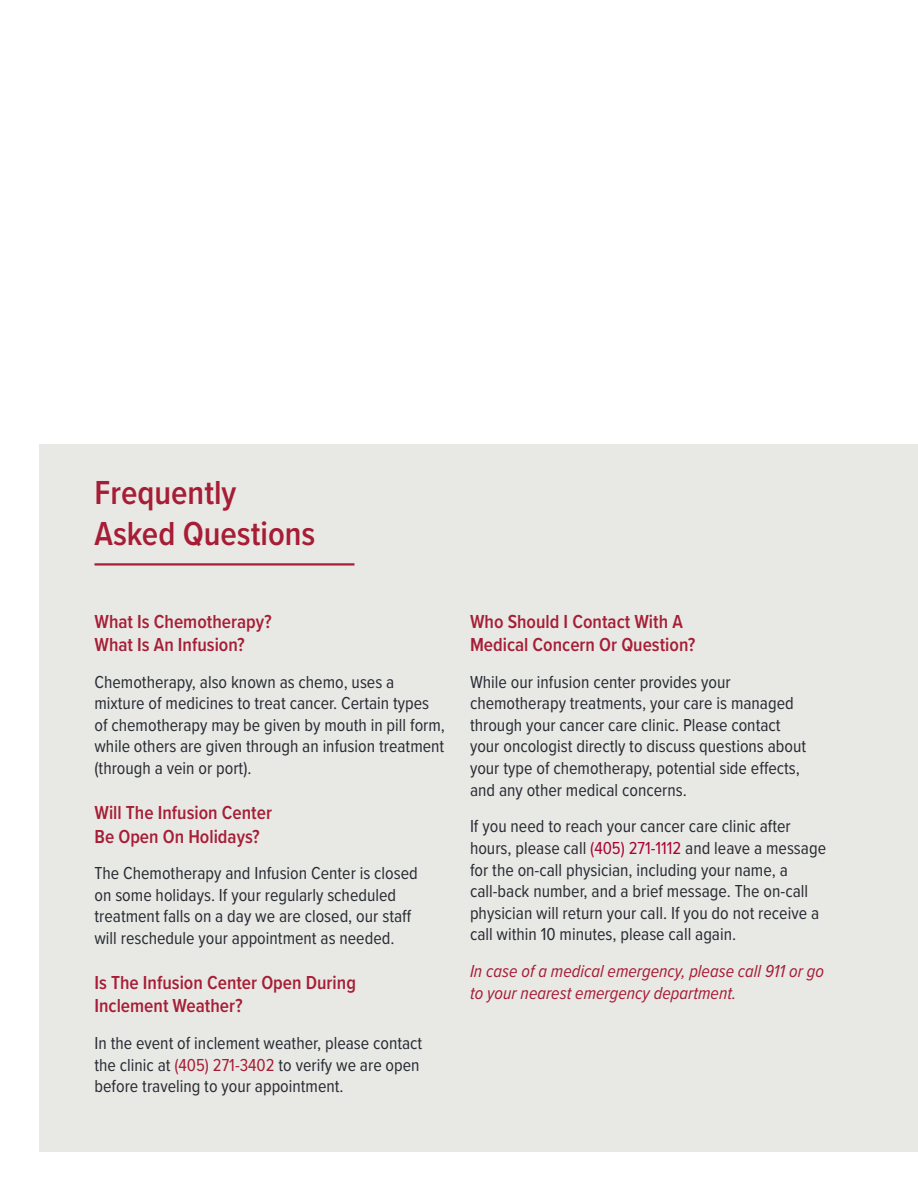
<style>
.page{position:relative;width:918px;height:1188px;background:#fff}
.page>*{position:absolute;margin:0;border:0;box-sizing:border-box;transform-origin:0 0}
.t1{font:600 34.5px/41.4px "Proxima Nova Cond";color:#a71d35}
.t2{font:600 19.5px/23.4px "Proxima Nova Cond";color:#a71d35}
.t3{font:18px/21.6px "Proxima Nova Cond";color:#282b33}
.t4{font:italic 18px/21.6px "Proxima Nova Cond";color:#a71d35}
.s1{color:#a71d35}
.s2{color:#a90332}
</style>
<div class="page">
<div style="left:39px;top:444px;width:879px;height:707px;background:#e8e9e5"></div>
<hr style="left:94px;top:563px;width:260px;height:2px;background:#a71f38">
<h1 class="t1" style="left:94px;top:470px;width:222px">Frequently<br>Asked Questions</h1>
<p class="t2" style="left:94px;top:609px;width:179px">What Is Chemotherapy?<br>What Is An Infusion?</p>
<p class="t3" style="left:94px;top:670px;width:352px">Chemotherapy, also known as chemo, uses a mixture of medicines to treat cancer. Certain types of chemotherapy may be given by mouth in pill form, while others are given through an infusion treatment (through a vein or port).</p>
<p class="t2" style="left:94px;top:800px;width:179px">Will The Infusion Center<br>Be Open On Holidays?</p>
<p class="t3" style="left:94px;top:861px;width:325px">The Chemotherapy and Infusion Center is closed on some holidays. If your regularly scheduled treatment falls on a day we are closed, our staff will reschedule your appointment as needed.</p>
<p class="t2" style="left:94px;top:970px;width:263px">Is The Infusion Center Open During<br>Inclement Weather?</p>
<p class="t3" style="left:94px;top:1031px;width:329px">In the event of inclement weather, please contact the clinic at <span class="s1">(405) 271-3402</span> to verify we are open before traveling to your appointment.</p>
<p class="t2" style="left:470px;top:609px;width:227px">Who Should I Contact With A<br>Medical Concern Or Question?</p>
<p class="t3" style="left:470px;top:670px;width:338px">While our infusion center provides your chemotherapy treatments, your care is managed through your cancer care clinic. Please contact your oncologist directly to discuss questions about your type of chemotherapy, potential side effects, and any other medical concerns.</p>
<p class="t3" style="left:470px;top:814px;width:357px">If you need to reach your cancer care clinic after hours, please call <span class="s2">(405) 271-1112</span> and leave a message for the on-call physician, including your name, a call-back number, and a brief message. The on-call physician will return your call. If you do not receive a call within 10 minutes, please call again.</p>
<p class="t4" style="left:470px;top:959px;width:355px">In case of a medical emergency, please call 911 or go to your nearest emergency department.</p>
</div>
